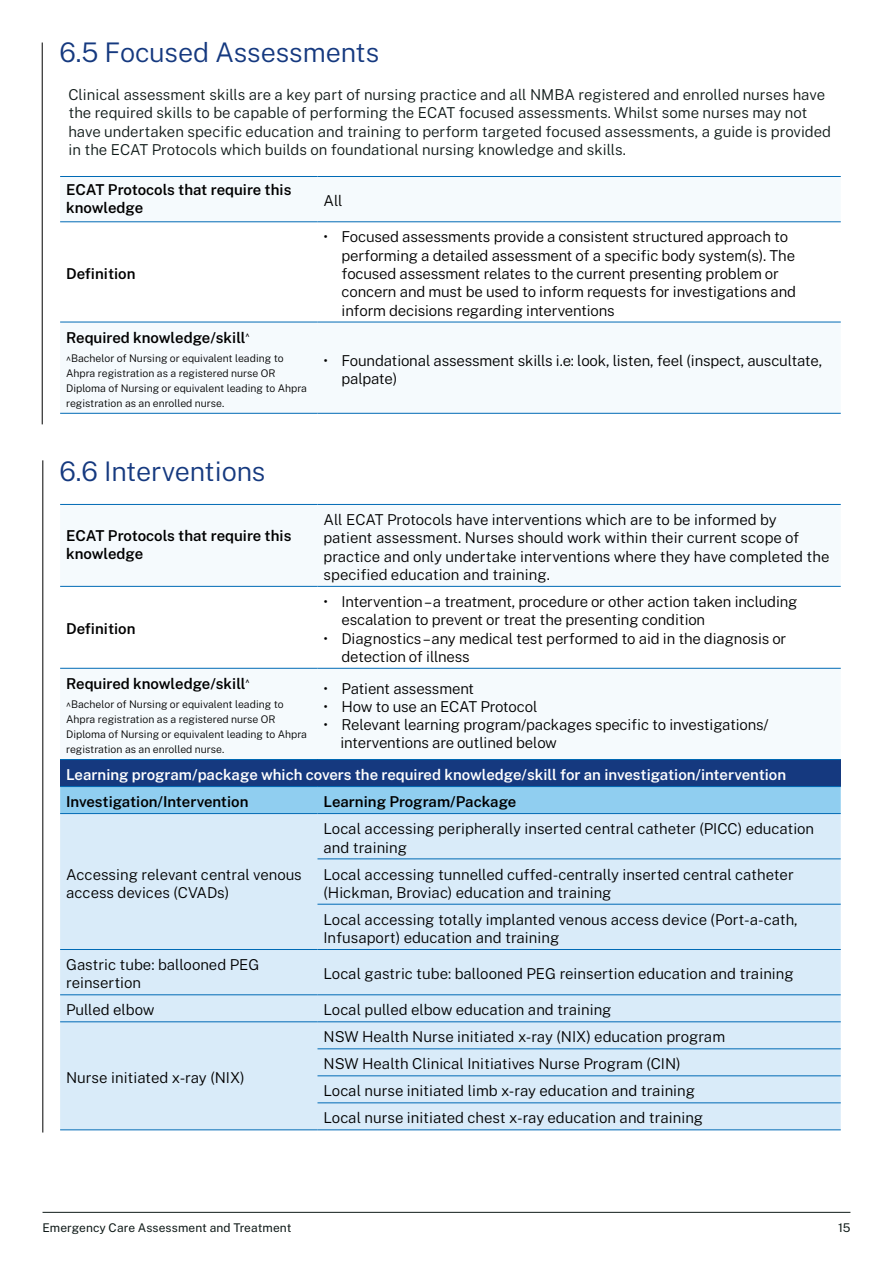
<style>
.page{position:relative;width:893px;height:1263px;background:#fff}
.page>*{position:absolute;margin:0;border:0;box-sizing:border-box;transform-origin:0 0}
.t1{font:300 27px "Public Sans";letter-spacing:-.005em;color:#15397f}
.t2{font:300 15px/18.3px "Public Sans";letter-spacing:-.01em;color:#000}
.t3{font:300 15px/18.3px "Public Sans";color:#0f1a18}
.t4{font:600 15px/18.3px "Public Sans";color:#000}
.t5{font:600 15px "Public Sans";color:#fff}
.t6{font:12px "Public Sans";letter-spacing:.005em;color:#0f1a18}
.t7{font:300 10.5px/15px "Public Sans";color:#000}
</style>
<div class="page">
<hr style="left:42px;top:43px;width:1px;height:381px;background:#000">
<svg style="left:60px;top:222px;width:781px;height:191px"></svg>
<hr style="left:60px;top:176px;width:257px;height:1px;background:#006ab5">
<hr style="left:317px;top:176px;width:524px;height:1px;background:#006ab5">
<hr style="left:60px;top:221px;width:257px;height:1px;background:#006ab5">
<hr style="left:317px;top:221px;width:524px;height:1px;background:#006ab5">
<hr style="left:60px;top:322px;width:257px;height:1px;background:#006ab5">
<hr style="left:60px;top:413px;width:257px;height:1px;background:#006ab5">
<hr style="left:317px;top:322px;width:524px;height:1px;background:#006ab5">
<hr style="left:317px;top:413px;width:524px;height:1px;background:#006ab5">
<hr style="left:43px;top:460px;width:1px;height:672px;background:#000">
<svg style="left:60px;top:585px;width:781px;height:83px"></svg>
<div style="left:60px;top:759px;width:781px;height:27px;background:#15397f"></div>
<div style="left:60px;top:787px;width:781px;height:26px;background:#90cef0"></div>
<div style="left:60px;top:814px;width:781px;height:315px;background:#d9ebf9"></div>
<hr style="left:60px;top:504px;width:257px;height:1px;background:#006ab5">
<hr style="left:317px;top:504px;width:524px;height:1px;background:#006ab5">
<hr style="left:60px;top:586px;width:257px;height:1px;background:#006ab5">
<hr style="left:317px;top:586px;width:524px;height:1px;background:#006ab5">
<hr style="left:60px;top:668px;width:257px;height:1px;background:#006ab5">
<hr style="left:60px;top:759px;width:257px;height:1px;background:#006ab5">
<hr style="left:60px;top:786px;width:257px;height:1px;background:#006ab5">
<hr style="left:60px;top:813px;width:257px;height:1px;background:#006ab5">
<hr style="left:60px;top:949px;width:257px;height:1px;background:#006ab5">
<hr style="left:60px;top:994px;width:257px;height:1px;background:#006ab5">
<hr style="left:60px;top:1021px;width:257px;height:1px;background:#006ab5">
<hr style="left:60px;top:1129px;width:257px;height:1px;background:#006ab5">
<hr style="left:317px;top:668px;width:524px;height:1px;background:#006ab5">
<hr style="left:317px;top:759px;width:524px;height:1px;background:#006ab5">
<hr style="left:317px;top:786px;width:524px;height:1px;background:#006ab5">
<hr style="left:317px;top:813px;width:524px;height:1px;background:#006ab5">
<hr style="left:317px;top:858px;width:524px;height:1px;background:#006ab5">
<hr style="left:317px;top:904px;width:524px;height:1px;background:#006ab5">
<hr style="left:317px;top:949px;width:524px;height:1px;background:#006ab5">
<hr style="left:317px;top:994px;width:524px;height:1px;background:#006ab5">
<hr style="left:317px;top:1021px;width:524px;height:1px;background:#006ab5">
<hr style="left:317px;top:1048px;width:524px;height:1px;background:#006ab5">
<hr style="left:317px;top:1075px;width:524px;height:1px;background:#006ab5">
<hr style="left:317px;top:1102px;width:524px;height:1px;background:#006ab5">
<hr style="left:317px;top:1129px;width:524px;height:1px;background:#006ab5">
<hr style="left:43px;top:1212px;width:807px;height:1px;background:#0f1a18">
<h1 class="t1" style="left:60px;top:32px;width:321px">6.5 Focused Assessments</h1>
<p class="t3" style="left:68px;top:85px;width:764px">Clinical assessment skills are a key part of nursing practice and all NMBA registered and enrolled nurses have the required skills to be capable of performing the ECAT focused assessments. Whilst some nurses may not have undertaken specific education and training to perform targeted focused assessments, a guide is provided in the ECAT Protocols which builds on foundational nursing knowledge and skills.</p>
<p class="t4" style="left:66px;top:179px;width:227px">ECAT Protocols that require this knowledge</p>
<p class="t2" style="left:323px;top:191px;width:21px">All</p>
<p class="t4" style="left:66px;top:263px;width:71px">Definition</p>
<p class="t2" style="left:341px;top:227px;width:456px;text-indent:-18px">• Focused assessments provide a consistent structured approach to performing a detailed assessment of a specific body system(s). The focused assessment relates to the current presenting problem or concern and must be used to inform requests for investigations and inform decisions regarding interventions</p>
<p class="t4" style="left:66px;top:327px;width:185px">Required knowledge/skill<sup>^</sup></p>
<p class="t7" style="left:66px;top:350px;width:242px">^Bachelor of Nursing or equivalent leading to Ahpra registration as a registered nurse OR Diploma of Nursing or equivalent leading to Ahpra registration as an enrolled nurse.</p>
<p class="t2" style="left:341px;top:350px;width:482px;text-indent:-18px">• Foundational assessment skills i.e: look, listen, feel (inspect, auscultate, palpate)</p>
<h1 class="t1" style="left:60px;top:452px;width:207px">6.6 Interventions</h1>
<p class="t4" style="left:66px;top:526px;width:227px">ECAT Protocols that require this knowledge</p>
<p class="t4" style="left:66px;top:619px;width:71px">Definition</p>
<p class="t2" style="left:323px;top:510px;width:507px">All ECAT Protocols have interventions which are to be informed by patient assessment. Nurses should work within their current scope of practice and only undertake interventions where they have completed the specified education and training.</p>
<p class="t2" style="left:341px;top:591px;width:458px;text-indent:-18px">• Intervention –a treatment, procedure or other action taken including escalation to prevent or treat the presenting condition</p>
<p class="t2" style="left:341px;top:628px;width:446px;text-indent:-18px">• Diagnostics –any medical test performed to aid in the diagnosis or detection of illness</p>
<p class="t4" style="left:66px;top:673px;width:185px">Required knowledge/skill<sup>^</sup></p>
<p class="t7" style="left:66px;top:696px;width:242px">^Bachelor of Nursing or equivalent leading to Ahpra registration as a registered nurse OR Diploma of Nursing or equivalent leading to Ahpra registration as an enrolled nurse.</p>
<p class="t2" style="left:323px;top:678px;width:152px">• Patient assessment</p>
<p class="t2" style="left:323px;top:696px;width:215px">• How to use an ECAT Protocol</p>
<p class="t2" style="left:340px;top:715px;width:430px;text-indent:-17px">• Relevant learning program/packages specific to investigations/ interventions are outlined below</p>
<p class="t5" style="left:66px;top:764px;width:722px">Learning program/package which covers the required knowledge/skill for an investigation/intervention</p>
<p class="t4" style="left:66px;top:792px;width:184px">Investigation/Intervention</p>
<p class="t4" style="left:323px;top:792px;width:194px">Learning Program/Package</p>
<p class="t2" style="left:66px;top:864px;width:237px">Accessing relevant central venous access devices (CVADs)</p>
<p class="t2" style="left:323px;top:819px;width:492px">Local accessing peripherally inserted central catheter (PICC) education and training</p>
<p class="t2" style="left:323px;top:864px;width:472px">Local accessing tunnelled cuffed-centrally inserted central catheter (Hickman, Broviac) education and training</p>
<p class="t2" style="left:323px;top:909px;width:476px">Local accessing totally implanted venous access device (Port-a-cath,<br>Infusaport) education and training</p>
<p class="t2" style="left:66px;top:954px;width:195px">Gastric tube: ballooned PEG reinsertion</p>
<p class="t2" style="left:323px;top:964px;width:472px">Local gastric tube: ballooned PEG reinsertion education and training</p>
<p class="t2" style="left:66px;top:1000px;width:90px">Pulled elbow</p>
<p class="t2" style="left:323px;top:1000px;width:290px">Local pulled elbow education and training</p>
<p class="t2" style="left:66px;top:1067px;width:180px">Nurse initiated x-ray (NIX)</p>
<p class="t2" style="left:323px;top:1022px;width:403px;line-height:27px">NSW Health Nurse initiated x-ray (NIX) education program NSW Health Clinical Initiatives Nurse Program (CIN)<br>Local nurse initiated limb x-ray education and training Local nurse initiated chest x-ray education and training</p>
<p class="t6" style="left:43px;top:1219px;width:250px">Emergency Care Assessment and Treatment</p>
<p class="t6" style="left:838px;top:1219px;width:14px">15</p>
</div>
